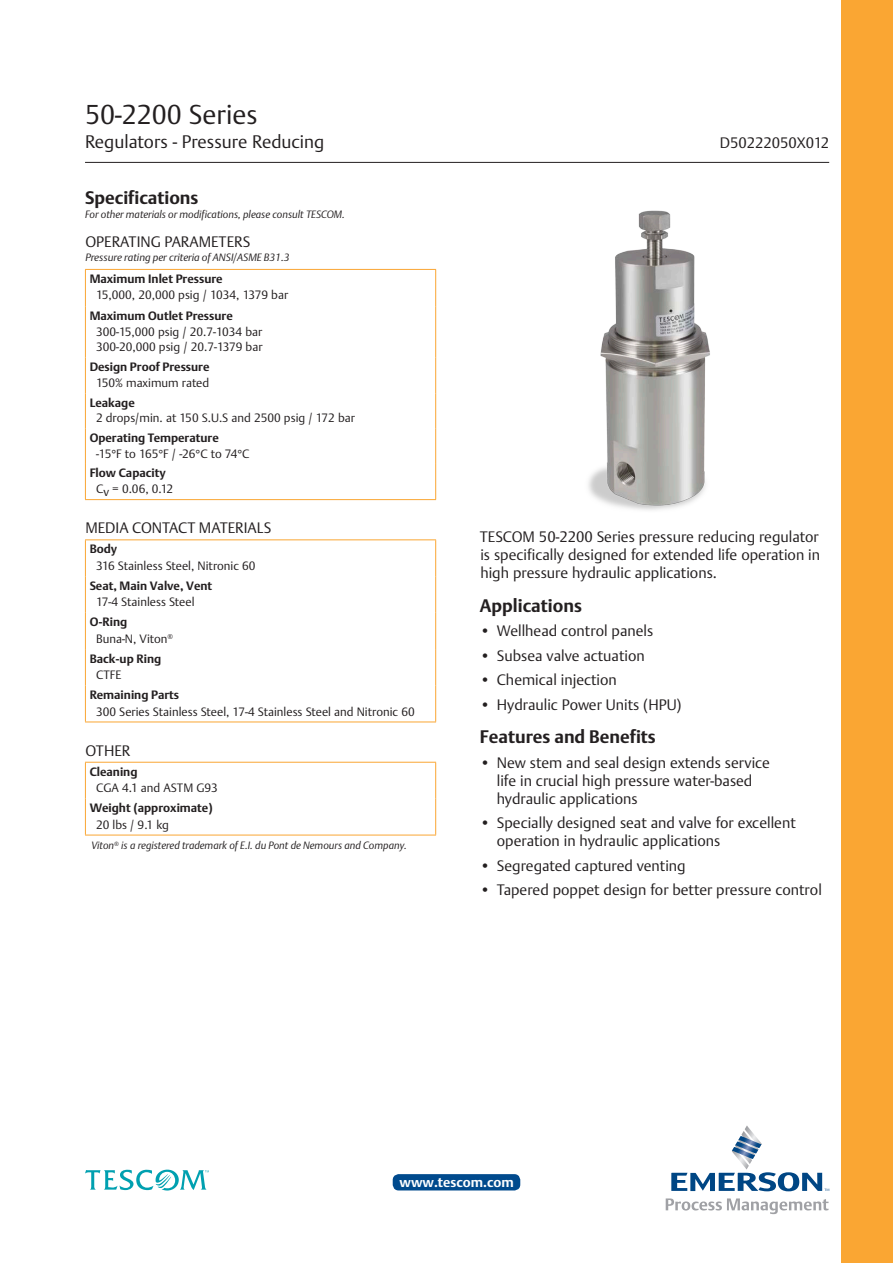
<style>
.page{position:relative;width:893px;height:1263px;background:#fff}
.page>*{position:absolute;margin:0;border:0;box-sizing:border-box;transform-origin:0 0}
.t1{font:300 27px "DTL Argo T";color:#231f20}
.t2{font:700 18px "DTL Argo T";color:#231f20}
.t3{font:300 18px "DTL Argo T";color:#231f20}
.t4{font:300 15px/18px "DTL Argo T";color:#231f20}
.t5{font:700 13.5px "DTL Argo T";color:#fff}
.t6{font:300 12px "DTL Argo T";color:#231f20}
.t7{font:700 12px "DTL Argo T";color:#231f20}
.t8{font:italic 10.5px "DTL Argo T Light";color:#231f20}
</style>
<div class="page">
<div style="left:842px;top:0;width:51px;height:1263px;background:#faa633"></div>
<hr style="left:85px;top:162px;width:744px;height:1px;background:#231f20">
<hr style="left:85px;top:269px;width:351px;height:1px;background:#faa633">
<hr style="left:435px;top:306px;width:1px;height:52px;background:#faa633">
<hr style="left:435px;top:358px;width:1px;height:35px;background:#faa633">
<hr style="left:435px;top:393px;width:1px;height:35px;background:#faa633">
<hr style="left:85px;top:270px;width:1px;height:36px;background:#faa633">
<hr style="left:435px;top:270px;width:1px;height:36px;background:#faa633">
<hr style="left:85px;top:306px;width:1px;height:52px;background:#faa633">
<hr style="left:85px;top:358px;width:1px;height:35px;background:#faa633">
<hr style="left:85px;top:393px;width:1px;height:35px;background:#faa633">
<hr style="left:85px;top:428px;width:1px;height:36px;background:#faa633">
<hr style="left:85px;top:464px;width:1px;height:35px;background:#faa633">
<hr style="left:435px;top:464px;width:1px;height:35px;background:#faa633">
<hr style="left:85px;top:576px;width:1px;height:37px;background:#faa633">
<hr style="left:85px;top:613px;width:1px;height:36px;background:#faa633">
<hr style="left:85px;top:649px;width:1px;height:36px;background:#faa633">
<hr style="left:85px;top:685px;width:1px;height:37px;background:#faa633">
<hr style="left:435px;top:685px;width:1px;height:37px;background:#faa633">
<hr style="left:85px;top:762px;width:1px;height:37px;background:#faa633">
<hr style="left:435px;top:762px;width:1px;height:37px;background:#faa633">
<hr style="left:85px;top:799px;width:1px;height:36px;background:#faa633">
<hr style="left:435px;top:799px;width:1px;height:36px;background:#faa633">
<hr style="left:85px;top:835px;width:351px;height:1px;background:#faa633">
<hr style="left:435px;top:428px;width:1px;height:36px;background:#faa633">
<hr style="left:85px;top:539px;width:351px;height:1px;background:#faa633">
<hr style="left:85px;top:540px;width:1px;height:36px;background:#faa633">
<hr style="left:435px;top:540px;width:1px;height:36px;background:#faa633">
<hr style="left:85px;top:722px;width:351px;height:1px;background:#faa633">
<hr style="left:85px;top:762px;width:351px;height:1px;background:#faa633">
<hr style="left:85px;top:499px;width:351px;height:1px;background:#faa633">
<hr style="left:435px;top:576px;width:1px;height:37px;background:#faa633">
<hr style="left:435px;top:613px;width:1px;height:36px;background:#faa633">
<hr style="left:435px;top:649px;width:1px;height:36px;background:#faa633">
<img style="left:588px;top:210px;width:122px;height:300px">
<svg style="left:671px;top:1125px;width:158px;height:66px"></svg>
<svg style="left:666px;top:1198px;width:162px;height:16px"></svg>
<svg style="left:85px;top:1170px;width:124px;height:20px"></svg>
<div style="left:393px;top:1174px;width:127px;height:16px;background:#004a8d;border-radius:6px"></div>
<p class="t1" style="left:85px;top:98px;width:174px">50-2200 Series</p>
<p class="t3" style="left:85px;top:131px;width:241px">Regulators - Pressure Reducing</p>
<p class="t4" style="left:720px;top:133px;width:111px">D50222050X012</p>
<p class="t2" style="left:85px;top:187px;width:115px">Specifications</p>
<p class="t8" style="left:85px;top:208px;width:261px">For other materials or modifications, please consult TESCOM.</p>
<p class="t4" style="left:85px;top:233px;width:166px">OPERATING PARAMETERS</p>
<p class="t8" style="left:85px;top:251px;width:206px">Pressure rating per criteria of ANSI/ASME B31.3</p>
<p class="t7" style="left:90px;top:272px;width:135px">Maximum Inlet Pressure</p>
<p class="t6" style="left:96px;top:288px;width:194px">15,000, 20,000 psig / 1034, 1379 bar</p>
<p class="t7" style="left:90px;top:308px;width:145px">Maximum Outlet Pressure</p>
<p class="t6" style="left:96px;top:324px;width:168px">300-15,000 psig / 20.7-1034 bar</p>
<p class="t6" style="left:96px;top:340px;width:168px">300-20,000 psig / 20.7-1379 bar</p>
<p class="t7" style="left:90px;top:360px;width:121px">Design Proof Pressure</p>
<p class="t6" style="left:96px;top:376px;width:115px">150% maximum rated</p>
<p class="t7" style="left:90px;top:395px;width:47px">Leakage</p>
<p class="t6" style="left:96px;top:410px;width:260px">2 drops/min. at 150 S.U.S and 2500 psig / 172 bar</p>
<p class="t7" style="left:90px;top:430px;width:131px">Operating Temperature</p>
<p class="t6" style="left:96px;top:446px;width:155px">-15°F to 165°F / -26°C to 74°C</p>
<p class="t7" style="left:90px;top:466px;width:78px">Flow Capacity</p>
<p class="t6" style="left:96px;top:482px;width:79px">Cv = 0.06, 0.12</p>
<p class="t4" style="left:85px;top:519px;width:187px">MEDIA CONTACT MATERIALS</p>
<p class="t7" style="left:90px;top:542px;width:29px">Body</p>
<p class="t6" style="left:96px;top:558px;width:161px">316 Stainless Steel, Nitronic 60</p>
<p class="t7" style="left:90px;top:578px;width:124px">Seat, Main Valve, Vent</p>
<p class="t6" style="left:96px;top:595px;width:100px">17-4 Stainless Steel</p>
<p class="t7" style="left:90px;top:615px;width:39px">O-Ring</p>
<p class="t6" style="left:96px;top:631px;width:79px">Buna-N, Viton<sup>®</sup></p>
<p class="t7" style="left:90px;top:651px;width:73px">Back-up Ring</p>
<p class="t6" style="left:96px;top:668px;width:27px">CTFE</p>
<p class="t7" style="left:90px;top:688px;width:91px">Remaining Parts</p>
<p class="t6" style="left:96px;top:704px;width:320px">300 Series Stainless Steel, 17-4 Stainless Steel and Nitronic 60</p>
<p class="t4" style="left:85px;top:741px;width:47px">OTHER</p>
<p class="t7" style="left:90px;top:764px;width:49px">Cleaning</p>
<p class="t6" style="left:96px;top:781px;width:123px">CGA 4.1 and ASTM G93</p>
<p class="t7" style="left:90px;top:801px;width:125px">Weight (approximate)</p>
<p class="t6" style="left:96px;top:817px;width:74px">20 lbs / 9.1 kg</p>
<p class="t8" style="left:91px;top:839px;width:317px">Viton<sup>®</sup> is a registered trademark of E.I. du Pont de Nemours and Company.</p>
<p class="t4" style="left:480px;top:528px;width:342px;text-align:justify">TESCOM 50-2200 Series pressure reducing regulator is specifically designed for extended life operation in high pressure hydraulic applications.</p>
<p class="t2" style="left:480px;top:595px;width:104px">Applications</p>
<p class="t4" style="left:480px;top:622px;width:175px">• Wellhead control panels</p>
<p class="t4" style="left:480px;top:646px;width:166px">• Subsea valve actuation</p>
<p class="t4" style="left:480px;top:671px;width:139px">• Chemical injection</p>
<p class="t4" style="left:480px;top:695px;width:203px">• Hydraulic Power Units (HPU)</p>
<p class="t2" style="left:480px;top:726px;width:178px">Features and Benefits</p>
<p class="t4" style="left:497px;top:753px;width:275px;text-indent:-17px">• New stem and seal design extends service life in crucial high pressure water-based hydraulic applications</p>
<p class="t4" style="left:497px;top:814px;width:300px;text-indent:-17px">• Specially designed seat and valve for excellent operation in hydraulic applications</p>
<p class="t4" style="left:480px;top:856px;width:207px">• Segregated captured venting</p>
<p class="t4" style="left:480px;top:880px;width:344px">• Tapered poppet design for better pressure control</p>
<p class="t5" style="left:400px;top:1174px;width:116px">www.tescom.com</p>
</div>
